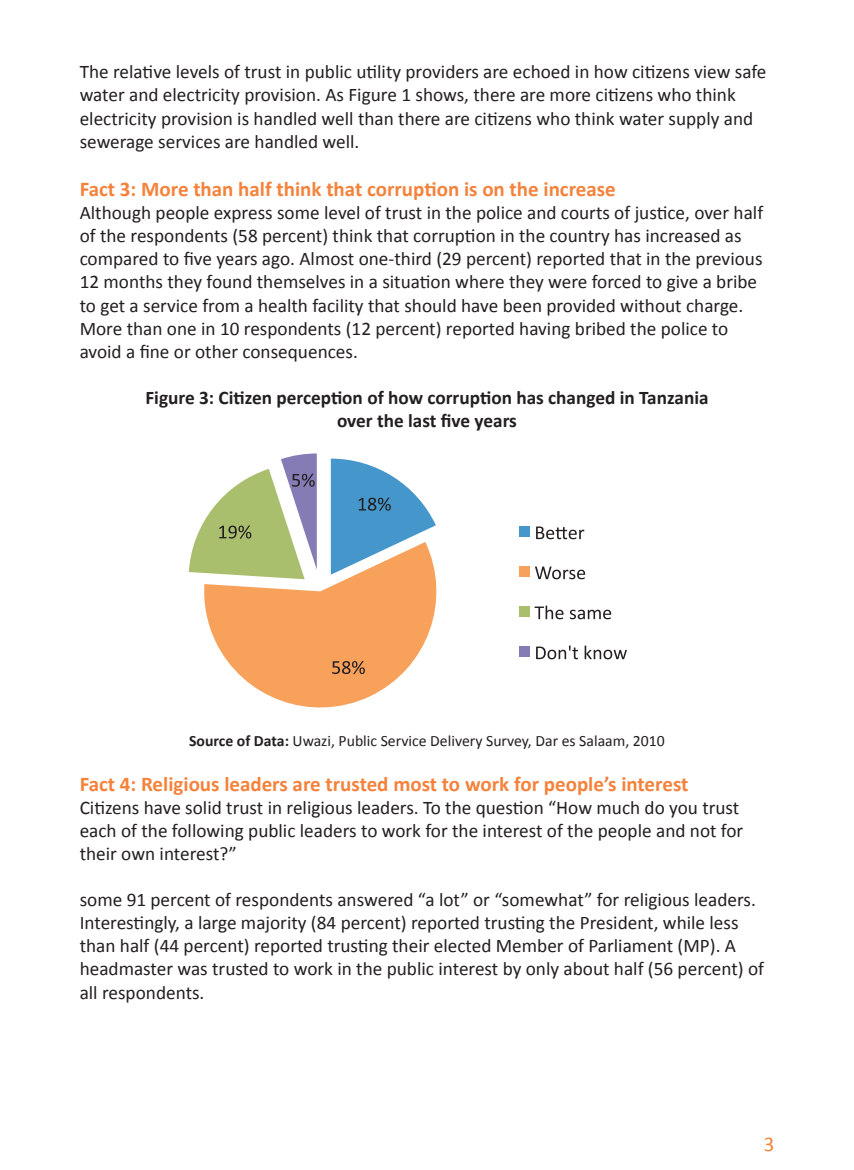
<style>
.page{position:relative;width:854px;height:1170px;background:#fff}
.page>*{position:absolute;margin:0;border:0;box-sizing:border-box;transform-origin:0 0}
.t1{font:700 21px "Calibri";color:#f4823b}
.t2{font:21px "Calibri";color:#f4823b}
.t3{font:19.25px/23.1px "Calibri";color:#231f20}
.t4{font:700 19.25px/23.1px "Calibri";color:#231f20;text-align:center}
.t5{font:15.75px "Calibri";color:#231f20}
.s1{font-weight:700}
</style>
<div class="page">
<svg style="left:204px;top:542px;width:233px;height:165px;fill:#f8a15b"></svg>
<svg style="left:331px;top:458px;width:105px;height:116px"></svg>
<svg style="left:332px;top:661px;width:33px;height:13px"></svg>
<svg style="left:189px;top:453px;width:128px;height:126px"></svg>
<div style="left:519px;top:526px;width:11px;height:11px;background:#4596cb"></div>
<svg style="left:536px;top:526px;width:48px;height:13px"></svg>
<div style="left:519px;top:566px;width:11px;height:11px;background:#f8a15b"></div>
<svg style="left:535px;top:566px;width:50px;height:13px"></svg>
<div style="left:519px;top:606px;width:11px;height:11px;background:#aabf6e"></div>
<svg style="left:534px;top:605px;width:77px;height:14px"></svg>
<div style="left:519px;top:646px;width:11px;height:11px;background:#857bb5"></div>
<svg style="left:536px;top:645px;width:91px;height:14px"></svg>
<p class="t3" style="left:80px;top:60px;width:688px">The relative levels of trust in public utility providers are echoed in how citizens view safe water and electricity provision. As Figure 1 shows, there are more citizens who think electricity provision is handled well than there are citizens who think water supply and sewerage services are handled well.</p>
<p class="t1" style="left:80px;top:176px;width:538px">Fact 3: More than half think that corruption is on the increase</p>
<p class="t3" style="left:80px;top:200px;width:685px">Although people express some level of trust in the police and courts of justice, over half of the respondents (58 percent) think that corruption in the country has increased as compared to five years ago. Almost one-third (29 percent) reported that in the previous 12 months they found themselves in a situation where they were forced to give a bribe to get a service from a health facility that should have been provided without charge.<br>More than one in 10 respondents (12 percent) reported having bribed the police to avoid a fine or other consequences.</p>
<p class="t4" style="left:145px;top:385px;width:565px">Figure 3: Citizen perception of how corruption has changed in Tanzania over the last five years</p>
<p class="t5" style="left:189px;top:731px;width:477px"><span class="s1">Source of Data:</span> Uwazi, Public Service Delivery Survey, Dar es Salaam, 2010</p>
<p class="t1" style="left:80px;top:770px;width:610px">Fact 4: Religious leaders are trusted most to work for people’s interest</p>
<p class="t3" style="left:80px;top:795px;width:665px">Citizens have solid trust in religious leaders. To the question “How much do you trust each of the following public leaders to work for the interest of the people and not for their own interest?”</p>
<p class="t3" style="left:80px;top:887px;width:686px">some 91 percent of respondents answered “a lot” or “somewhat” for religious leaders.<br>Interestingly, a large majority (84 percent) reported trusting the President, while less than half (44 percent) reported trusting their elected Member of Parliament (MP). A headmaster was trusted to work in the public interest by only about half (56 percent) of all respondents.</p>
<p class="t2" style="left:764px;top:1131px;width:12px">3</p>
</div>
